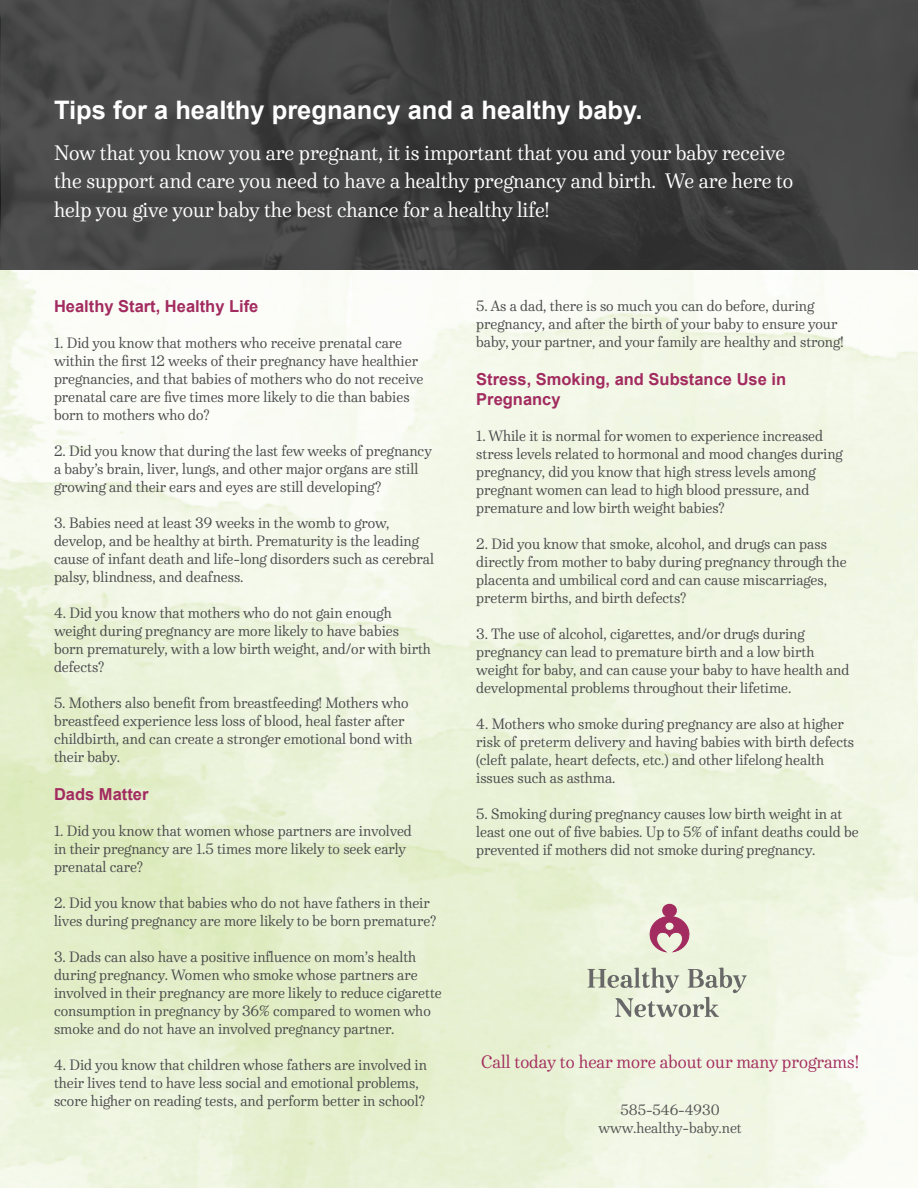
<style>
.page{position:relative;width:918px;height:1188px;background:#fff}
.page>*{position:absolute;margin:0;border:0;box-sizing:border-box;transform-origin:0 0}
.t1{font:700 25.5px "Arial";color:#fff}
.t2{font:21px "Urge Text";color:#fff}
.t3{font:18px "Urge Text";color:#a32d5e}
.t4{font:700 16.5px/19.8px "Arial";color:#a22b5f}
.t5{font:15px/18px "Urge Text";color:#494a4b}
.t6{font:15px "Urge Text";color:#525252}
</style>
<div class="page">
<svg style="left:1px;top:0;width:917px;height:270px;fill:#444445"></svg>
<svg style="left:587px;top:967px;width:160px;height:50px"></svg>
<svg style="left:650px;top:916px;width:40px;height:36px"></svg>
<div style="left:662px;top:904px;width:15px;height:13px;background:#a22b5f;border-radius:50%"></div>
<p class="t1" style="left:54px;top:92px;width:590px">Tips for a healthy pregnancy and a healthy baby.</p>
<p class="t2" style="left:54px;top:140px;width:733px">Now that you know you are pregnant, it is important that you and your baby receive</p>
<p class="t2" style="left:54px;top:169px;width:741px">the support and care you need to have a healthy pregnancy and birth. We are here to</p>
<p class="t2" style="left:54px;top:197px;width:497px">help you give your baby the best chance for a healthy life!</p>
<p class="t4" style="left:54px;top:297px;width:206px">Healthy Start, Healthy Life</p>
<p class="t5" style="left:54px;top:334px;width:371px">1. Did you know that mothers who receive prenatal care within the first 12 weeks of their pregnancy have healthier pregnancies, and that babies of mothers who do not receive prenatal care are five times more likely to die than babies born to mothers who do?</p>
<p class="t5" style="left:54px;top:442px;width:379px">2. Did you know that during the last few weeks of pregnancy a baby’s brain, liver, lungs, and other major organs are still growing and their ears and eyes are still developing?</p>
<p class="t5" style="left:54px;top:514px;width:382px">3. Babies need at least 39 weeks in the womb to grow, develop, and be healthy at birth. Prematurity is the leading cause of infant death and life-long disorders such as cerebral palsy, blindness, and deafness.</p>
<p class="t5" style="left:54px;top:604px;width:378px">4. Did you know that mothers who do not gain enough weight during pregnancy are more likely to have babies born prematurely, with a low birth weight, and/or with birth defects?</p>
<p class="t5" style="left:54px;top:694px;width:360px">5. Mothers also benefit from breastfeeding! Mothers who breastfeed experience less loss of blood, heal faster after childbirth, and can create a stronger emotional bond with their baby.</p>
<p class="t4" style="left:54px;top:784px;width:96px">Dads Matter</p>
<p class="t5" style="left:54px;top:822px;width:359px">1. Did you know that women whose partners are involved in their pregnancy are 1.5 times more likely to seek early prenatal care?</p>
<p class="t5" style="left:54px;top:894px;width:384px">2. Did you know that babies who do not have fathers in their lives during pregnancy are more likely to be born premature?</p>
<p class="t5" style="left:54px;top:948px;width:389px">3. Dads can also have a positive influence on mom’s health during pregnancy. Women who smoke whose partners are involved in their pregnancy are more likely to reduce cigarette consumption in pregnancy by 36% compared to women who smoke and do not have an involved pregnancy partner.</p>
<p class="t5" style="left:54px;top:1056px;width:375px">4. Did you know that children whose fathers are involved in their lives tend to have less social and emotional problems, score higher on reading tests, and perform better in school?</p>
<p class="t5" style="left:476px;top:297px;width:369px">5. As a dad, there is so much you can do before, during pregnancy, and after the birth of your baby to ensure your baby, your partner, and your family are healthy and strong!</p>
<p class="t4" style="left:476px;top:370px;width:311px">Stress, Smoking, and Substance Use in<br>Pregnancy</p>
<p class="t5" style="left:476px;top:427px;width:368px">1. While it is normal for women to experience increased stress levels related to hormonal and mood changes during pregnancy, did you know that high stress levels among pregnant women can lead to high blood pressure, and premature and low birth weight babies?</p>
<p class="t5" style="left:476px;top:535px;width:372px">2. Did you know that smoke, alcohol, and drugs can pass directly from mother to baby during pregnancy through the placenta and umbilical cord and can cause miscarriages, preterm births, and birth defects?</p>
<p class="t5" style="left:476px;top:625px;width:375px">3. The use of alcohol, cigarettes, and/or drugs during pregnancy can lead to premature birth and a low birth weight for baby, and can cause your baby to have health and developmental problems throughout their lifetime.</p>
<p class="t5" style="left:476px;top:715px;width:379px">4. Mothers who smoke during pregnancy are also at higher risk of preterm delivery and having babies with birth defects (cleft palate, heart defects, etc.) and other lifelong health issues such as asthma.</p>
<p class="t5" style="left:476px;top:805px;width:384px">5. Smoking during pregnancy causes low birth weight in at least one out of five babies. Up to 5% of infant deaths could be prevented if mothers did not smoke during pregnancy.</p>
<p class="t3" style="left:481px;top:1052px;width:380px">Call today to hear more about our many programs!</p>
<p class="t6" style="left:621px;top:1101px;width:101px">585-546-4930</p>
<p class="t6" style="left:598px;top:1119px;width:145px">www.healthy-baby.net</p>
</div>
